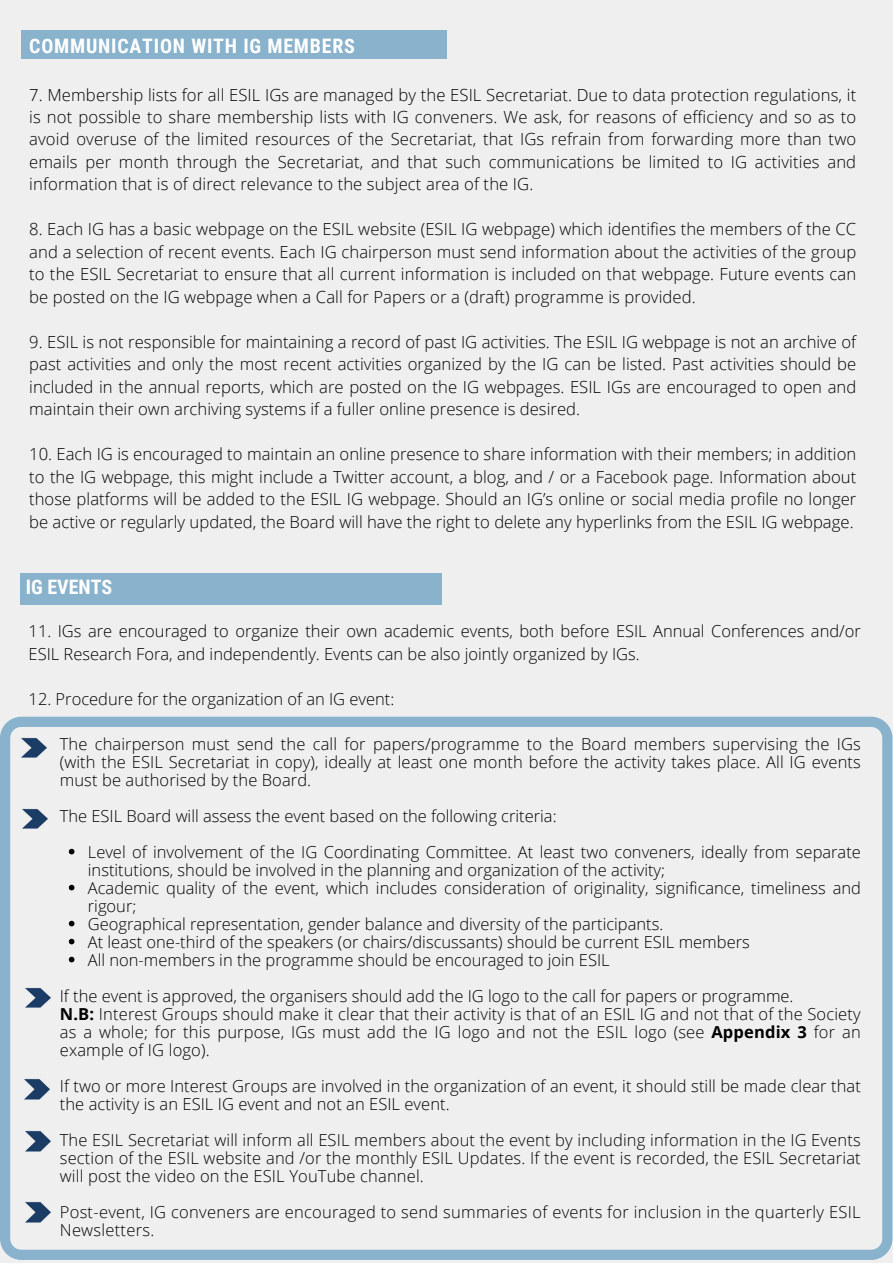
<style>
.page{position:relative;width:893px;height:1264px;background:#fff}
.page>*{position:absolute;margin:0;border:0;box-sizing:border-box;transform-origin:0 0}
.t1{font:700 19.95px "Roboto Condensed";letter-spacing:.04em;color:#fff}
.t2{font:700 19.95px "Roboto Condensed";color:#fff}
.t3{font:300 16.65px/22.5px "Open Sans";letter-spacing:.005em;color:#000;text-align:justify}
.t4{font:300 16.5px/18px "Open Sans";color:#000}
.s1{font-weight:700}
</style>
<div class="page">
<div style="left:0;top:0;width:892px;height:1262px;background:#efefef"></div>
<div style="left:21px;top:573px;width:421px;height:31px;background:#89b2cc"></div>
<div style="left:21px;top:30px;width:425px;height:28px;background:#89b2cc"></div>
<svg style="left:0;top:716px;width:892px;height:543px"></svg>
<div style="left:69px;top:808px;width:28px;height:155px;background:#efefef"></div>
<div style="left:17px;top:734px;width:35px;height:498px;background:#efefef"></div>
<svg style="left:69px;top:848px;width:5px;height:6px"></svg>
<svg style="left:69px;top:884px;width:5px;height:6px"></svg>
<svg style="left:69px;top:920px;width:5px;height:6px"></svg>
<svg style="left:69px;top:938px;width:6px;height:24px"></svg>
<img style="left:22px;top:808px;width:26px;height:21px">
<img style="left:25px;top:987px;width:26px;height:21px">
<img style="left:24px;top:1079px;width:26px;height:21px">
<img style="left:25px;top:1131px;width:26px;height:21px">
<img style="left:25px;top:1202px;width:26px;height:20px">
<img style="left:21px;top:737px;width:26px;height:21px">
<p class="t1" style="left:29px;top:34px;width:327px">COMMUNICATION WITH IG MEMBERS</p>
<p class="t3" style="left:29px;top:83px;width:828px">7. Membership lists for all ESIL IGs are managed by the ESIL Secretariat. Due to data protection regulations, it is not possible to share membership lists with IG conveners. We ask, for reasons of efficiency and so as to avoid overuse of the limited resources of the Secretariat, that IGs refrain from forwarding more than two emails per month through the Secretariat, and that such communications be limited to IG activities and information that is of direct relevance to the subject area of the IG.</p>
<p class="t3" style="left:29px;top:218px;width:828px">8. Each IG has a basic webpage on the ESIL website (ESIL IG webpage) which identifies the members of the CC and a selection of recent events. Each IG chairperson must send information about the activities of the group to the ESIL Secretariat to ensure that all current information is included on that webpage. Future events can be posted on the IG webpage when a Call for Papers or a (draft) programme is provided.</p>
<p class="t3" style="left:29px;top:330px;width:828px">9. ESIL is not responsible for maintaining a record of past IG activities. The ESIL IG webpage is not an archive of past activities and only the most recent activities organized by the IG can be listed. Past activities should be included in the annual reports, which are posted on the IG webpages. ESIL IGs are encouraged to open and maintain their own archiving systems if a fuller online presence is desired.</p>
<p class="t3" style="left:29px;top:442px;width:828px">10. Each IG is encouraged to maintain an online presence to share information with their members; in addition to the IG webpage, this might include a Twitter account, a blog, and / or a Facebook page. Information about those platforms will be added to the ESIL IG webpage. Should an IG’s online or social media profile no longer be active or regularly updated, the Board will have the right to delete any hyperlinks from the ESIL IG webpage.</p>
<p class="t2" style="left:26px;top:576px;width:88px">IG EVENTS</p>
<p class="t4" style="left:29px;top:619px;width:833px;line-height:22.5px">11. IGs are encouraged to organize their own academic events, both before ESIL Annual Conferences and/or<br>ESIL Research Fora, and independently. Events can be also jointly organized by IGs.</p>
<p class="t4" style="left:29px;top:689px;width:367px">12. Procedure for the organization of an IG event:</p>
<p class="t4" style="left:60px;top:734px;width:802px;text-align:justify">The chairperson must send the call for papers/programme to the Board members supervising the IGs (with the ESIL Secretariat in copy), ideally at least one month before the activity takes place. All IG events must be authorised by the Board.</p>
<p class="t4" style="left:60px;top:806px;width:498px">The ESIL Board will assess the event based on the following criteria:</p>
<p class="t4" style="left:88px;top:842px;width:774px">Level of involvement of the IG Coordinating Committee. At least two conveners, ideally from separate institutions, should be involved in the planning and organization of the activity;</p>
<p class="t4" style="left:88px;top:878px;width:774px">Academic quality of the event, which includes consideration of originality, significance, timeliness and rigour;</p>
<p class="t4" style="left:88px;top:914px;width:577px">Geographical representation, gender balance and diversity of the participants.</p>
<p class="t4" style="left:88px;top:932px;width:663px">At least one-third of the speakers (or chairs/discussants) should be current ESIL members</p>
<p class="t4" style="left:88px;top:950px;width:523px">All non-members in the programme should be encouraged to join ESIL</p>
<p class="t4" style="left:60px;top:986px;width:735px">If the event is approved, the organisers should add the IG logo to the call for papers or programme.</p>
<p class="t4" style="left:60px;top:1004px;width:802px;text-align:justify"><span class="s1">N.B:</span> Interest Groups should make it clear that their activity is that of an ESIL IG and not that of the Society as a whole; for this purpose, IGs must add the IG logo and not the ESIL logo (see <span class="s1">Appendix 3</span> for an example of IG logo).</p>
<p class="t4" style="left:60px;top:1076px;width:802px">If two or more Interest Groups are involved in the organization of an event, it should still be made clear that the activity is an ESIL IG event and not an ESIL event.</p>
<p class="t4" style="left:60px;top:1130px;width:802px;text-align:justify">The ESIL Secretariat will inform all ESIL members about the event by including information in the IG Events section of the ESIL website and /or the monthly ESIL Updates. If the event is recorded, the ESIL Secretariat will post the video on the ESIL YouTube channel.</p>
<p class="t4" style="left:60px;top:1202px;width:802px">Post-event, IG conveners are encouraged to send summaries of events for inclusion in the quarterly ESIL<br>Newsletters.</p>
</div>
